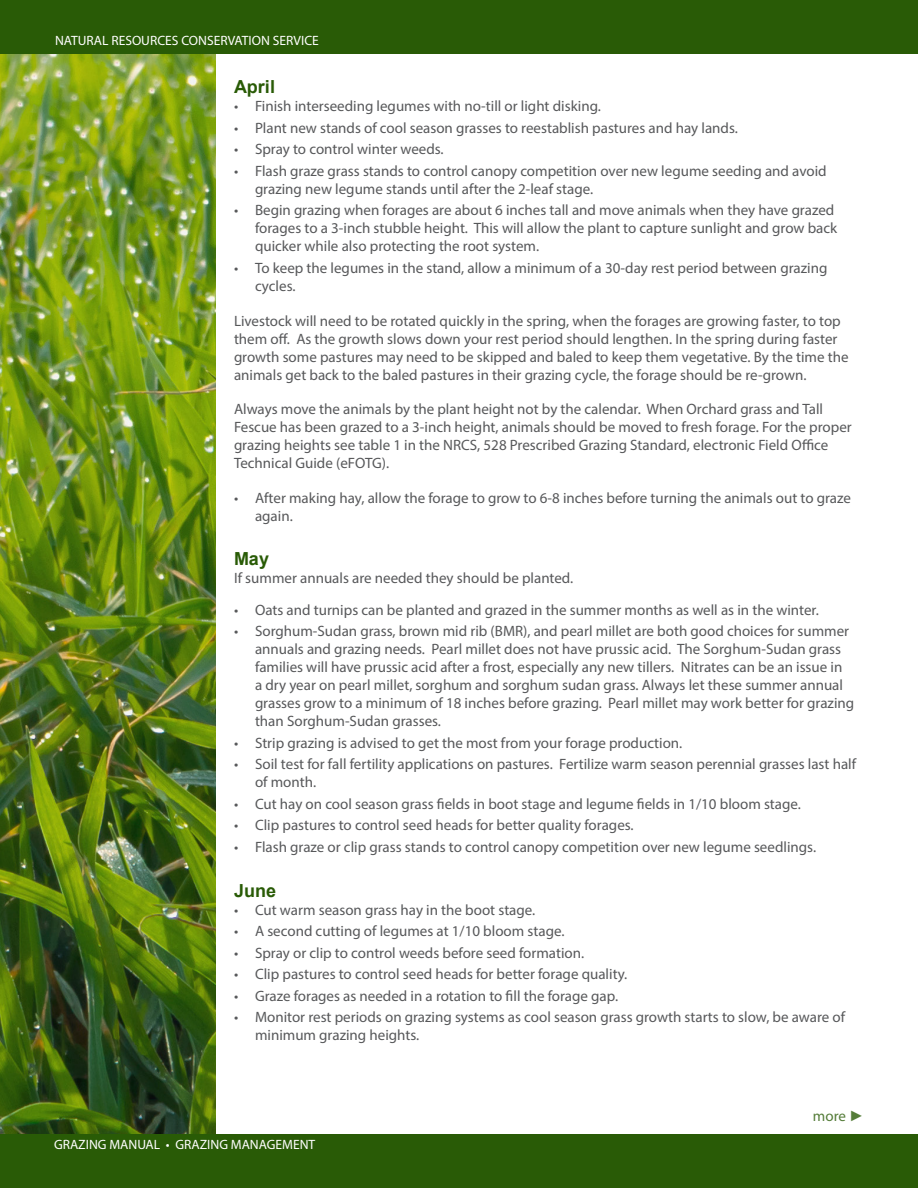
<style>
.page{position:relative;width:918px;height:1188px;background:#fff}
.page>*{position:absolute;margin:0;border:0;box-sizing:border-box;transform-origin:0 0}
.t1{font:700 18px "Arial";color:#295b06}
.BulletedNUM-TXT-TIGH{font:15px/18px "Myriad Pro";color:#57585a}
.Body_Text{font:15px/18px "Myriad Pro";color:#57585a}
.t2{font:15px "Myriad Pro";color:#547c38}
.t3{font:13.5px "Myriad Pro";color:#fff}
.s1{font-family:"Arial"}
</style>
<div class="page">
<div style="left:0;top:1134px;width:918px;height:54px;background:#295b06"></div>
<img style="left:1px;top:54px;width:215px;height:1080px">
<div style="left:0;top:0;width:918px;height:54px;background:#295b06"></div>
<p class="t3" style="left:55px;top:32px;width:265px">NATURAL RESOURCES CONSERVATION SERVICE</p>
<p class="t1" style="left:234px;top:74px;width:43px">April</p>
<p class="BulletedNUM-TXT-TIGH" style="left:234px;top:97px;width:369px">• Finish interseeding legumes with no-till or light disking.</p>
<p class="BulletedNUM-TXT-TIGH" style="left:234px;top:118px;width:505px">• Plant new stands of cool season grasses to reestablish pastures and hay lands.</p>
<p class="BulletedNUM-TXT-TIGH" style="left:234px;top:140px;width:211px">• Spray to control winter weeds.</p>
<p class="BulletedNUM-TXT-TIGH" style="left:255px;top:161px;width:573px;text-indent:-21px">• Flash graze grass stands to control canopy competition over new legume seeding and avoid grazing new legume stands until after the 2-leaf stage.</p>
<p class="BulletedNUM-TXT-TIGH" style="left:255px;top:201px;width:584px;text-indent:-21px">• Begin grazing when forages are about 6 inches tall and move animals when they have grazed forages to a 3-inch stubble height. This will allow the plant to capture sunlight and grow back quicker while also protecting the root system.</p>
<p class="BulletedNUM-TXT-TIGH" style="left:255px;top:258px;width:574px;text-indent:-21px">• To keep the legumes in the stand, allow a minimum of a 30-day rest period between grazing cycles.</p>
<p class="Body_Text" style="left:234px;top:311px;width:616px">Livestock will need to be rotated quickly in the spring, when the forages are growing faster, to top them off. As the growth slows down your rest period should lengthen. In the spring during faster growth some pastures may need to be skipped and baled to keep them vegetative. By the time the animals get back to the baled pastures in their grazing cycle, the forage should be re-grown.</p>
<p class="Body_Text" style="left:234px;top:400px;width:619px">Always move the animals by the plant height not by the calendar. When Orchard grass and Tall Fescue has been grazed to a 3-inch height, animals should be moved to fresh forage. For the proper grazing heights see table 1 in the NRCS, 528 Prescribed Grazing Standard, electronic Field Office Technical Guide (eFOTG).</p>
<p class="BulletedNUM-TXT-TIGH" style="left:255px;top:488px;width:598px;text-indent:-21px">• After making hay, allow the forage to grow to 6-8 inches before turning the animals out to graze again.</p>
<p class="t1" style="left:234px;top:546px;width:37px">May</p>
<p class="Body_Text" style="left:234px;top:569px;width:341px">If summer annuals are needed they should be planted.</p>
<p class="BulletedNUM-TXT-TIGH" style="left:234px;top:601px;width:586px">• Oats and turnips can be planted and grazed in the summer months as well as in the winter.</p>
<p class="BulletedNUM-TXT-TIGH" style="left:255px;top:622px;width:601px;text-indent:-21px">• Sorghum-Sudan grass, brown mid rib (BMR), and pearl millet are both good choices for summer annuals and grazing needs. Pearl millet does not have prussic acid. The Sorghum-Sudan grass families will have prussic acid after a frost, especially any new tillers. Nitrates can be an issue in<br>a dry year on pearl millet, sorghum and sorghum sudan grass. Always let these summer annual grasses grow to a minimum of 18 inches before grazing. Pearl millet may work better for grazing than Sorghum-Sudan grasses.</p>
<p class="BulletedNUM-TXT-TIGH" style="left:234px;top:734px;width:450px">• Strip grazing is advised to get the most from your forage production.</p>
<p class="BulletedNUM-TXT-TIGH" style="left:255px;top:755px;width:603px;text-indent:-21px">• Soil test for fall fertility applications on pastures. Fertilize warm season perennial grasses last half of month.</p>
<p class="BulletedNUM-TXT-TIGH" style="left:234px;top:795px;width:569px">• Cut hay on cool season grass fields in boot stage and legume fields in 1/10 bloom stage.</p>
<p class="BulletedNUM-TXT-TIGH" style="left:234px;top:816px;width:401px">• Clip pastures to control seed heads for better quality forages.</p>
<p class="BulletedNUM-TXT-TIGH" style="left:234px;top:838px;width:584px">• Flash graze or clip grass stands to control canopy competition over new legume seedlings.</p>
<p class="t1" style="left:234px;top:878px;width:44px">June</p>
<p class="BulletedNUM-TXT-TIGH" style="left:234px;top:900px;width:303px">• Cut warm season grass hay in the boot stage.</p>
<p class="BulletedNUM-TXT-TIGH" style="left:234px;top:922px;width:332px">• A second cutting of legumes at 1/10 bloom stage.</p>
<p class="BulletedNUM-TXT-TIGH" style="left:234px;top:943px;width:352px">• Spray or clip to control weeds before seed formation.</p>
<p class="BulletedNUM-TXT-TIGH" style="left:234px;top:965px;width:395px">• Clip pastures to control seed heads for better forage quality.</p>
<p class="BulletedNUM-TXT-TIGH" style="left:234px;top:986px;width:386px">• Graze forages as needed in a rotation to fill the forage gap.</p>
<p class="BulletedNUM-TXT-TIGH" style="left:255px;top:1008px;width:592px;text-indent:-21px">• Monitor rest periods on grazing systems as cool season grass growth starts to slow, be aware of minimum grazing heights.</p>
<p class="t3" style="left:54px;top:1136px;width:263px">GRAZING MANUAL • GRAZING MANAGEMENT</p>
<p class="t2" style="left:813px;top:1107px;width:53px">more <span class="s1">►</span></p>
</div>
